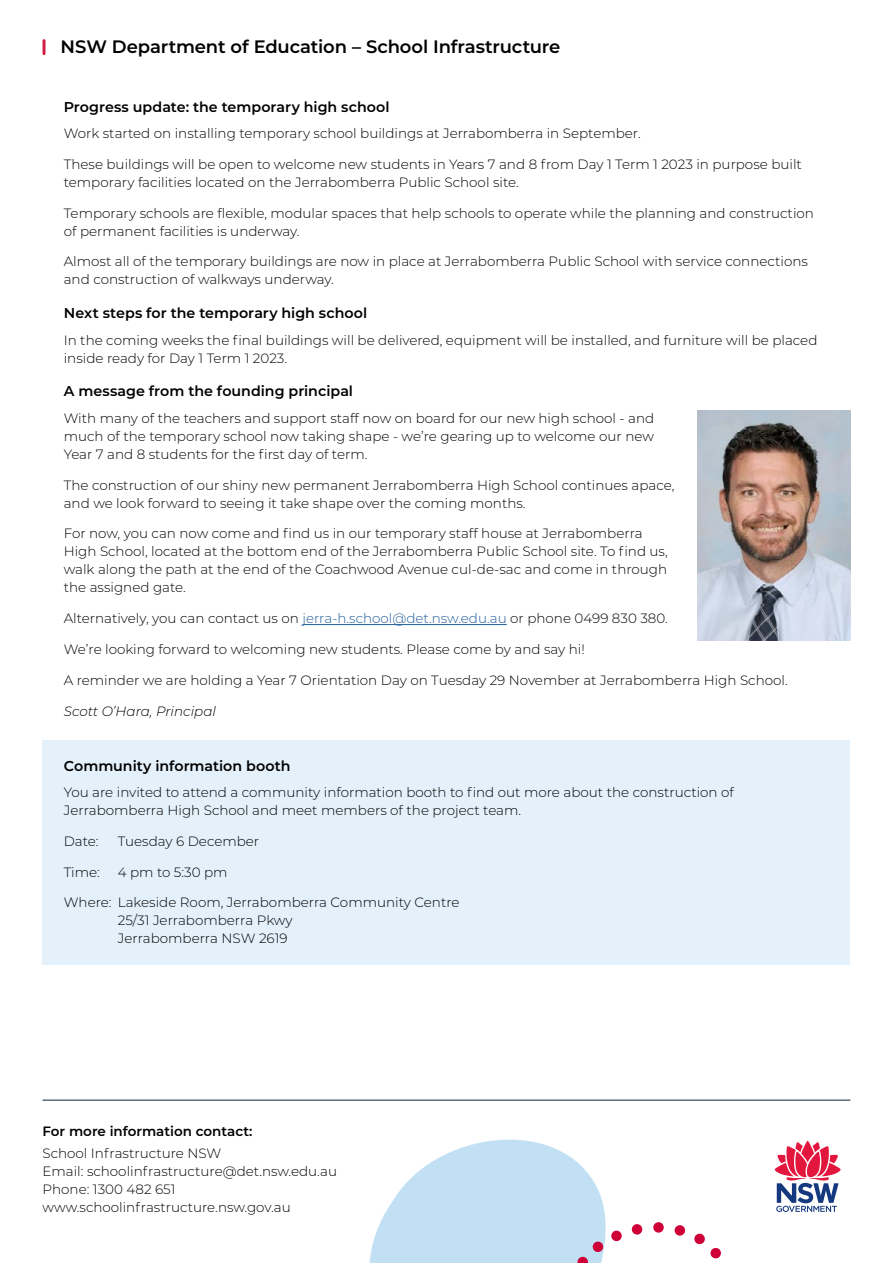
<style>
.page{position:relative;width:893px;height:1263px;background:#fff}
.page>*{position:absolute;margin:0;border:0;box-sizing:border-box;transform-origin:0 0}
.t1{font:600 18px "Montserrat";letter-spacing:-.005em;color:#000}
.Heading_3{font:600 14.25px "Montserrat";color:#000}
.Body_light_9_12{font:300 13.5px/18px "Montserrat";color:#000}
.t2{font:600 13.5px "Montserrat";color:#000}
.Body_light_9_12-2{font:italic 300 13.5px "Montserrat";color:#000}
.s1{color:#215e9e}
</style>
<div class="page">
<svg style="left:369px;top:1139px;width:237px;height:124px;fill:#c1e0f4"></svg>
<svg style="left:632px;top:1224px;width:11px;height:11px"></svg>
<svg style="left:675px;top:1225px;width:11px;height:11px"></svg>
<svg style="left:611px;top:1230px;width:11px;height:12px"></svg>
<svg style="left:577px;top:1241px;width:27px;height:22px"></svg>
<svg style="left:694px;top:1233px;width:27px;height:26px"></svg>
<div style="left:653px;top:1222px;width:11px;height:11px;background:#cf0038;border-radius:50%"></div>
<hr style="left:43px;top:39px;width:3px;height:16px;background:#d41d46;border-radius:2px">
<hr style="left:43px;top:1100px;width:807px;height:1px;background:#0e1e3b">
<svg style="left:774px;top:1140px;width:67px;height:72px"></svg>
<div style="left:43px;top:740px;width:807px;height:224px;background:#e4f1fa"></div>
<hr style="left:302px;top:624px;width:205px;height:1px;background:#215e9e">
<img style="left:697px;top:411px;width:153px;height:230px">
<h1 class="t1" style="left:61px;top:34px;width:501px">NSW Department of Education – School Infrastructure</h1>
<p class="Heading_3" style="left:64px;top:96px;width:327px">Progress update: the temporary high school</p>
<p class="Body_light_9_12" style="left:64px;top:124px;width:579px">Work started on installing temporary school buildings at Jerrabomberra in September.</p>
<p class="Body_light_9_12" style="left:64px;top:155px;width:739px">These buildings will be open to welcome new students in Years 7 and 8 from Day 1 Term 1 2023 in purpose built temporary facilities located on the Jerrabomberra Public School site.</p>
<p class="Body_light_9_12" style="left:64px;top:203px;width:752px">Temporary schools are flexible, modular spaces that help schools to operate while the planning and construction of permanent facilities is underway.</p>
<p class="Body_light_9_12" style="left:64px;top:252px;width:746px">Almost all of the temporary buildings are now in place at Jerrabomberra Public School with service connections and construction of walkways underway.</p>
<p class="Heading_3" style="left:64px;top:303px;width:305px">Next steps for the temporary high school</p>
<p class="Body_light_9_12" style="left:64px;top:330px;width:755px">In the coming weeks the final buildings will be delivered, equipment will be installed, and furniture will be placed inside ready for Day 1 Term 1 2023.</p>
<p class="Heading_3" style="left:64px;top:381px;width:291px">A message from the founding principal</p>
<p class="Body_light_9_12" style="left:64px;top:409px;width:592px;text-align:justify">With many of the teachers and support staff now on board for our new high school - and much of the temporary school now taking shape - we’re gearing up to welcome our new Year 7 and 8 students for the first day of term.</p>
<p class="Body_light_9_12" style="left:64px;top:475px;width:612px">The construction of our shiny new permanent Jerrabomberra High School continues apace, and we look forward to seeing it take shape over the coming months.</p>
<p class="Body_light_9_12" style="left:64px;top:524px;width:605px">For now, you can now come and find us in our temporary staff house at Jerrabomberra High School, located at the bottom end of the Jerrabomberra Public School site. To find us, walk along the path at the end of the Coachwood Avenue cul-de-sac and come in through the assigned gate.</p>
<p class="Body_light_9_12" style="left:64px;top:609px;width:606px">Alternatively, you can contact us on <span class="s1">jerra-h.school@det.nsw.edu.au</span> or phone 0499 830 380.</p>
<p class="Body_light_9_12" style="left:64px;top:640px;width:523px">We’re looking forward to welcoming new students. Please come by and say hi!</p>
<p class="Body_light_9_12" style="left:64px;top:670px;width:725px">A reminder we are holding a Year 7 Orientation Day on Tuesday 29 November at Jerrabomberra High School.</p>
<p class="Body_light_9_12-2" style="left:64px;top:701px;width:154px">Scott O’Hara, Principal</p>
<p class="Heading_3" style="left:64px;top:755px;width:228px">Community information booth</p>
<p class="Body_light_9_12" style="left:64px;top:783px;width:672px">You are invited to attend a community information booth to find out more about the construction of<br>Jerrabomberra High School and meet members of the project team.</p>
<p class="Body_light_9_12" style="left:64px;top:831px;width:36px">Date:</p>
<p class="Body_light_9_12" style="left:118px;top:831px;width:143px">Tuesday 6 December</p>
<p class="Body_light_9_12" style="left:64px;top:862px;width:38px">Time:</p>
<p class="Body_light_9_12" style="left:118px;top:862px;width:111px">4 pm to 5:30 pm</p>
<p class="Body_light_9_12" style="left:118px;top:893px;width:343px;text-indent:-54px">Where: Lakeside Room, Jerrabomberra Community Centre<br>25/31 Jerrabomberra Pkwy<br>Jerrabomberra NSW 2619</p>
<p class="t2" style="left:43px;top:1121px;width:211px">For more information contact:</p>
<p class="Body_light_9_12" style="left:43px;top:1144px;width:296px">School Infrastructure NSW<br>Email: schoolinfrastructure@det.nsw.edu.au Phone: 1300 482 651 www.schoolinfrastructure.nsw.gov.au</p>
</div>
